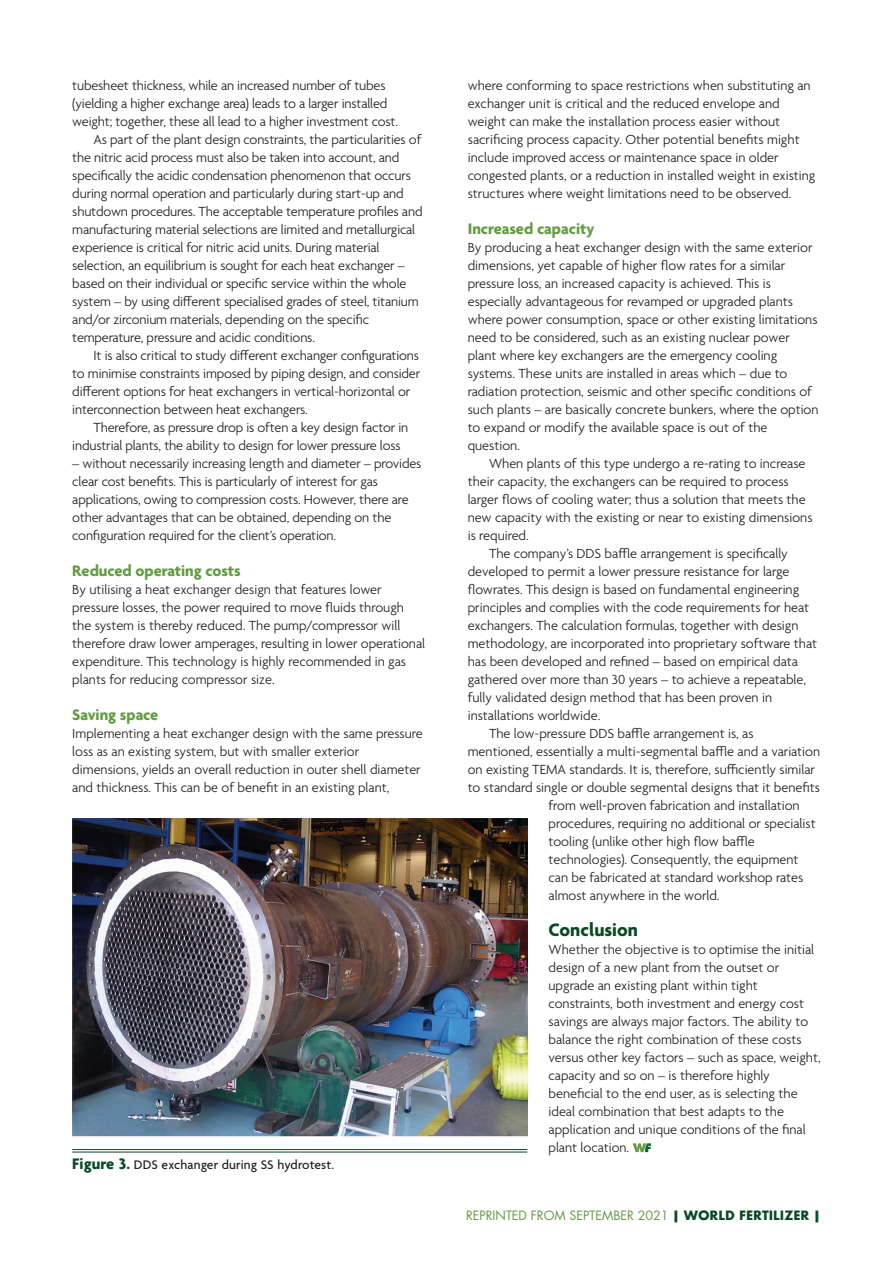
<style>
.page{position:relative;width:893px;height:1263px;background:#fff}
.page>*{position:absolute;margin:0;border:0;box-sizing:border-box;transform-origin:0 0}
.Subhead_1{font:700 19.5px "Agenda";color:#094924}
.Subhead_2{font:700 16.5px "Agenda";color:#639c43}
.Body_Text{font:300 14.25px/18px "Agenda";letter-spacing:-.01em;color:#231f20}
.Paragraph_1{font:300 14.25px/18px "Agenda";color:#231f20}
.t1{font:500 13.5px "Agenda";letter-spacing:.01em;color:#231f20}
.t2{font:12.45px "Futura";color:#639c43}
.s1{font-weight:700;font-size:16.5px;color:#094924}
.s2{font-weight:700;color:#094924}
</style>
<div class="page">
<svg style="left:633px;top:1143px;width:18px;height:9px"></svg>
<img style="left:72px;top:818px;width:455px;height:319px">
<hr style="left:72px;top:1149px;width:455px;height:1px;background:#094924">
<hr style="left:72px;top:1152px;width:455px;height:1px;background:#094924">
<p class="Paragraph_1" style="left:72px;top:77px;width:327px">tubesheet thickness, while an increased number of tubes (yielding a higher exchange area) leads to a larger installed weight; together, these all lead to a higher investment cost.</p>
<p class="Body_Text" style="left:72px;top:131px;width:352px;text-indent:21px">As part of the plant design constraints, the particularities of the nitric acid process must also be taken into account, and specifically the acidic condensation phenomenon that occurs during normal operation and particularly during start-up and shutdown procedures. The acceptable temperature profiles and manufacturing material selections are limited and metallurgical experience is critical for nitric acid units. During material selection, an equilibrium is sought for each heat exchanger – based on their individual or specific service within the whole system – by using different specialised grades of steel, titanium and/or zirconium materials, depending on the specific temperature, pressure and acidic conditions.</p>
<p class="Body_Text" style="left:72px;top:347px;width:349px;text-indent:21px">It is also critical to study different exchanger configurations to minimise constraints imposed by piping design, and consider different options for heat exchangers in vertical-horizontal or interconnection between heat exchangers.</p>
<p class="Body_Text" style="left:72px;top:419px;width:338px;text-indent:21px">Therefore, as pressure drop is often a key design factor in industrial plants, the ability to design for lower pressure loss</p>
<p class="Body_Text" style="left:72px;top:455px;width:351px">– without necessarily increasing length and diameter – provides clear cost benefits. This is particularly of interest for gas applications, owing to compression costs. However, there are other advantages that can be obtained, depending on the configuration required for the client’s operation.</p>
<p class="Subhead_2" style="left:72px;top:562px;width:170px">Reduced operating costs</p>
<p class="Paragraph_1" style="left:72px;top:581px;width:354px">By utilising a heat exchanger design that features lower pressure losses, the power required to move fluids through the system is thereby reduced. The pump/compressor will therefore draw lower amperages, resulting in lower operational expenditure. This technology is highly recommended in gas plants for reducing compressor size.</p>
<p class="Subhead_2" style="left:72px;top:706px;width:88px">Saving space</p>
<p class="Paragraph_1" style="left:72px;top:725px;width:352px">Implementing a heat exchanger design with the same pressure loss as an existing system, but with smaller exterior dimensions, yields an overall reduction in outer shell diameter and thickness. This can be of benefit in an existing plant,</p>
<p class="t1" style="left:72px;top:1158px;width:263px"><span class="s1">Figure 3.</span> DDS exchanger during SS hydrotest.</p>
<p class="Paragraph_1" style="left:468px;top:77px;width:349px">where conforming to space restrictions when substituting an exchanger unit is critical and the reduced envelope and weight can make the installation process easier without sacrificing process capacity. Other potential benefits might include improved access or maintenance space in older congested plants, or a reduction in installed weight in existing structures where weight limitations need to be observed.</p>
<p class="Subhead_2" style="left:468px;top:220px;width:128px">Increased capacity</p>
<p class="Paragraph_1" style="left:468px;top:239px;width:352px">By producing a heat exchanger design with the same exterior dimensions, yet capable of higher flow rates for a similar pressure loss, an increased capacity is achieved. This is especially advantageous for revamped or upgraded plants where power consumption, space or other existing limitations need to be considered, such as an existing nuclear power plant where key exchangers are the emergency cooling systems. These units are installed in areas which – due to radiation protection, seismic and other specific conditions of such plants – are basically concrete bunkers, where the option to expand or modify the available space is out of the question.</p>
<p class="Body_Text" style="left:468px;top:455px;width:346px;text-indent:21px">When plants of this type undergo a re-rating to increase their capacity, the exchangers can be required to process larger flows of cooling water; thus a solution that meets the new capacity with the existing or near to existing dimensions is required.</p>
<p class="Body_Text" style="left:468px;top:545px;width:351px;text-indent:21px">The company’s DDS baffle arrangement is specifically developed to permit a lower pressure resistance for large flowrates. This design is based on fundamental engineering principles and complies with the code requirements for heat exchangers. The calculation formulas, together with design methodology, are incorporated into proprietary software that has been developed and refined – based on empirical data gathered over more than 30 years – to achieve a repeatable, fully validated design method that has been proven in installations worldwide.</p>
<p class="Body_Text" style="left:489px;top:725px;width:266px">The low-pressure DDS baffle arrangement is, as</p>
<p class="Body_Text" style="left:468px;top:743px;width:354px">mentioned, essentially a multi-segmental baffle and a variation</p>
<p class="Body_Text" style="left:468px;top:761px;width:349px">on existing TEMA standards. It is, therefore, sufficiently similar</p>
<p class="Body_Text" style="left:468px;top:779px;width:354px">to standard single or double segmental designs that it benefits</p>
<p class="Body_Text" style="left:549px;top:797px;width:253px">from well-proven fabrication and installation</p>
<p class="Body_Text" style="left:549px;top:815px;width:269px">procedures, requiring no additional or specialist</p>
<p class="Body_Text" style="left:549px;top:833px;width:208px">tooling (unlike other high flow baffle</p>
<p class="Body_Text" style="left:549px;top:851px;width:252px">technologies). Consequently, the equipment</p>
<p class="Body_Text" style="left:549px;top:869px;width:256px">can be fabricated at standard workshop rates</p>
<p class="Body_Text" style="left:549px;top:887px;width:173px">almost anywhere in the world.</p>
<p class="Subhead_1" style="left:549px;top:919px;width:91px">Conclusion</p>
<p class="Paragraph_1" style="left:549px;top:941px;width:274px">Whether the objective is to optimise the initial design of a new plant from the outset or upgrade an existing plant within tight constraints, both investment and energy cost savings are always major factors. The ability to balance the right combination of these costs versus other key factors – such as space, weight, capacity and so on – is therefore highly beneficial to the end user, as is selecting the ideal combination that best adapts to the application and unique conditions of the final plant location.</p>
<p class="t2" style="left:466px;top:1207px;width:356px">REPRINTED FROM SEPTEMBER 2021 <span class="s2">| WORLD FERTILIZER |</span></p>
</div>
